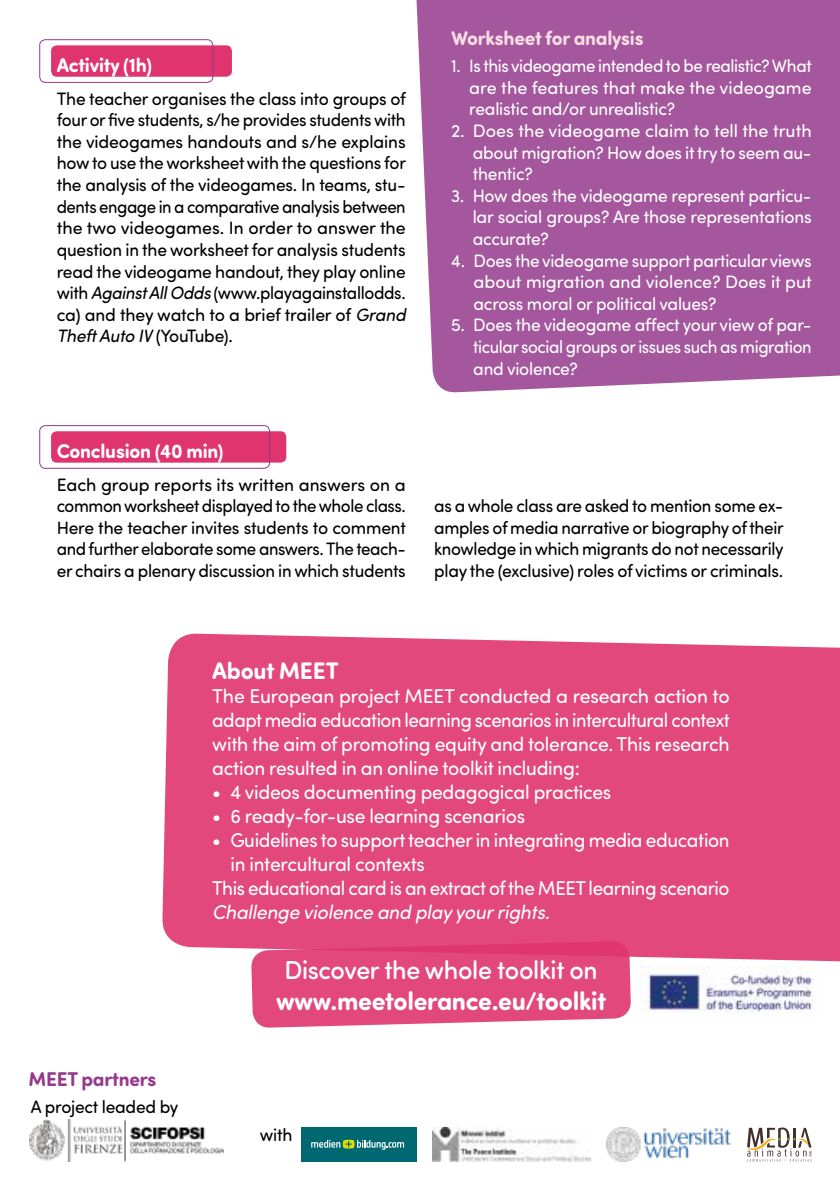
<style>
.page{position:relative;width:840px;height:1191px;background:#fff}
.page>*{position:absolute;margin:0;border:0;box-sizing:border-box;transform-origin:0 0}
.t1{font:700 26px "Sofia Pro Soft";letter-spacing:-.01em;color:#fff}
.t2{font:500 26px "Sofia Pro Soft";letter-spacing:-.015em;color:#fff}
.t3{font:700 24px "Sofia Pro Soft";letter-spacing:-.01em;color:#fff}
.t4{font:20px/24px "Sofia Pro Soft";letter-spacing:-.02em;color:#fff;text-align:justify}
.t5{font:20px "Sofia Pro Soft";letter-spacing:-.02em;color:#fff;scale:.95 1}
.t6{font:20px "Sofia Pro Soft";letter-spacing:-.02em;color:#fff;scale:.96 1}
.t7{font:italic 20px "Sofia Pro Soft";letter-spacing:-.015em;color:#fff}
.t8{font:700 20px "Sofia Pro Soft";letter-spacing:-.01em;color:#fff}
.t9{font:700 20px "Sofia Pro Soft";letter-spacing:-.01em;color:#fadee4}
.t10{font:700 20px "Sofia Pro Soft";letter-spacing:-.01em;color:#95398d}
.t11{font:18px/21.6px "Sofia Pro Soft";letter-spacing:-.015em;color:#000;text-align:justify}
.t12{font:18px/21.6px "Sofia Pro Soft";letter-spacing:-.015em;color:#fff;text-align:justify}
.t13{font:18px/21.6px "Sofia Pro Soft";letter-spacing:-.015em;color:#000;text-align:justify;scale:.96 1}
.t14{font:18px/21.6px "Sofia Pro Soft";letter-spacing:-.015em;color:#fff;text-align:justify;scale:.95 1}
.t15{font:18px/21.6px "Sofia Pro Soft";letter-spacing:-.015em;color:#fff;text-align:justify;scale:.96 1}
.s1{font-style:italic}
</style>
<div class="page">
<svg style="left:251px;top:962px;width:379px;height:66px;background:#e55686"></svg>
<div style="left:162px;top:633px;width:677px;height:329px;background:#e3487c"></div>
<div style="left:416px;top:0;width:423px;height:393px;background:#a5579e"></div>
<div style="left:51px;top:45px;width:181px;height:32px;background:#e0346e;border-radius:6px"></div>
<div style="left:39px;top:39px;width:174px;height:44px;border:1px solid #95398d;border-radius:6px"></div>
<div style="left:51px;top:431px;width:235px;height:31px;background:#e0346e;border-radius:6px"></div>
<div style="left:39px;top:425px;width:231px;height:44px;border:1px solid #95398d;border-radius:6px"></div>
<img style="left:432px;top:1127px;width:158px;height:34px">
<img style="left:606px;top:1127px;width:124px;height:34px">
<img style="left:30px;top:1119px;width:194px;height:42px">
<div style="left:301px;top:1127px;width:115px;height:34px;background:#006871"></div>
<svg style="left:311px;top:1139px;width:93px;height:10px"></svg>
<svg style="left:746px;top:1127px;width:65px;height:34px"></svg>
<img style="left:640px;top:967px;width:173px;height:45px">
<p class="t8" style="left:57px;top:50px;width:97px">Activity (1h)</p>
<p class="t11" style="left:57px;top:87px;width:350px">The teacher organises the class into groups of four or five students, s/he provides students with the videogames handouts and s/he explains how to use the worksheet with the questions for the analysis of the videogames. In teams, stu&shy;dents engage in a comparative analysis between the two videogames. In order to answer the question in the worksheet for analysis students read the videogame handout, they play online with <span class="s1">Against All Odds</span> (www.playagainstallodds. ca) and they watch to a brief trailer of <span class="s1">Grand Theft Auto IV</span> (YouTube).</p>
<p class="t8" style="left:57px;top:436px;width:168px">Conclusion (40 min)</p>
<p class="t11" style="left:57px;top:473px;width:350px">Each group reports its written answers on a common worksheet displayed to the whole class.<br>Here the teacher invites students to comment and further elaborate some answers. The teach&shy;er chairs a plenary discussion in which students</p>
<p class="t9" style="left:451px;top:23px;width:194px">Worksheet for analysis</p>
<p class="t14" style="left:469px;top:54px;width:362px;text-indent:-18px">1. Is this videogame intended to be realistic? What are the features that make the videogame realistic and/or unrealistic?</p>
<p class="t12" style="left:472px;top:119px;width:340px;text-indent:-22px">2. Does the videogame claim to tell the truth about migration? How does it try to seem au&shy;thentic?</p>
<p class="t12" style="left:472px;top:184px;width:340px;text-indent:-21px">3. How does the videogame represent particu&shy;lar social groups? Are those representations accurate?</p>
<p class="t15" style="left:473px;top:249px;width:354px;text-indent:-22px">4. Does the videogame support particular views about migration and violence? Does it put across moral or political values?</p>
<p class="t12" style="left:473px;top:313px;width:339px;text-indent:-22px">5. Does the videogame affect your view of par&shy;ticular social groups or issues such as migration and violence?</p>
<p class="t13" style="left:434px;top:494px;width:365px">as a whole class are asked to mention some ex&shy;amples of media narrative or biography of their knowledge in which migrants do not necessarily play the (exclusive) roles of victims or criminals.</p>
<h2 class="t3" style="left:212px;top:652px;width:128px">About MEET</h2>
<p class="t4" style="left:212px;top:683px;width:519px">The European project MEET conducted a research action to adapt media education learning scenarios in intercultural context with the aim of promoting equity and tolerance. This research action resulted in an online toolkit including:</p>
<p class="t4" style="left:212px;top:779px;width:400px">• 4 videos documenting pedagogical practices</p>
<p class="t4" style="left:212px;top:803px;width:314px">• 6 ready-for-use learning scenarios</p>
<p class="t6" style="left:212px;top:826px;width:540px">• Guidelines to support teacher in integrating media education</p>
<p class="t4" style="left:230px;top:851px;width:196px">in intercultural contexts</p>
<p class="t5" style="left:212px;top:874px;width:545px">This educational card is an extract of the MEET learning scenario</p>
<p class="t7" style="left:212px;top:898px;width:339px">Challenge violence and play your rights.</p>
<p class="t10" style="left:28px;top:1064px;width:130px">MEET partners</p>
<p class="t11" style="left:31px;top:1095px;width:149px">A project leaded by</p>
<h1 class="t2" style="left:284px;top:950px;width:314px">Discover the whole toolkit on</h1>
<h1 class="t1" style="left:276px;top:981px;width:331px">www.meetolerance.eu/toolkit</h1>
<p class="t11" style="left:260px;top:1123px;width:34px">with</p>
</div>
